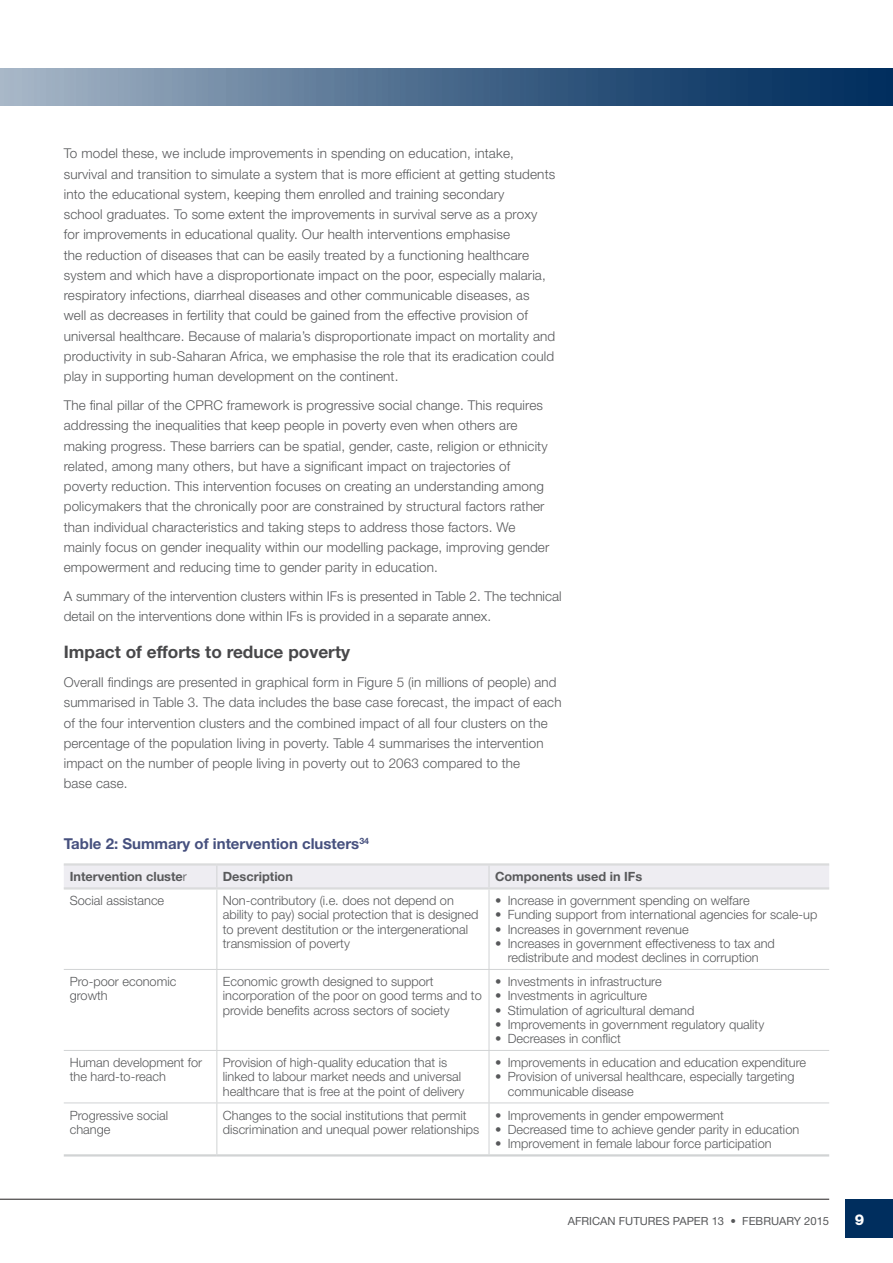
<style>
.page{position:relative;width:893px;height:1263px;background:#fff}
.page>*{position:absolute;margin:0;border:0;box-sizing:border-box;transform-origin:0 0}
.t1{font:700 17.25px "Helvetica Neue LT Std";color:#48484a}
.t2{font:700 15px "Helvetica Neue LT Std";color:#46507e}
.t3{font:800 15px "Helvetica Neue LT Std";color:#fff}
.t4{font:300 13.5px/20.2px "Helvetica Neue LT Std";letter-spacing:.01em;color:#58595b}
.t5{font:300 12.75px/14.2px "Helvetica Neue LT Std";color:#58595b}
.t6{font:700 12.75px "Helvetica Neue LT Std";color:#58595b}
.t7{font:11.25px "Helvetica Neue LT Std";color:#58595b}
.s1{font-weight:300}
</style>
<div class="page">
<div style="left:845px;top:1199px;width:48px;height:38px;background:#002e5e"></div>
<hr style="left:0;top:1199px;width:829px;height:1px;background:#231f20">
<img style="left:0;top:68px;width:893px;height:38px">
<hr style="left:216px;top:889px;width:1px;height:80px;background:#d1d3d4">
<hr style="left:489px;top:889px;width:1px;height:80px;background:#d1d3d4">
<hr style="left:64px;top:969px;width:153px;height:1px;background:#d1d3d4">
<hr style="left:217px;top:969px;width:272px;height:1px;background:#d1d3d4">
<hr style="left:216px;top:970px;width:1px;height:80px;background:#d1d3d4">
<hr style="left:489px;top:969px;width:340px;height:1px;background:#d1d3d4">
<hr style="left:489px;top:970px;width:1px;height:80px;background:#d1d3d4">
<hr style="left:64px;top:1050px;width:153px;height:1px;background:#d1d3d4">
<hr style="left:217px;top:1050px;width:272px;height:1px;background:#d1d3d4">
<hr style="left:216px;top:1051px;width:1px;height:51px;background:#d1d3d4">
<hr style="left:489px;top:1050px;width:340px;height:1px;background:#d1d3d4">
<hr style="left:489px;top:1051px;width:1px;height:51px;background:#d1d3d4">
<hr style="left:64px;top:1102px;width:153px;height:1px;background:#d1d3d4">
<hr style="left:217px;top:1102px;width:272px;height:1px;background:#d1d3d4">
<hr style="left:216px;top:1103px;width:1px;height:51px;background:#d1d3d4">
<hr style="left:489px;top:1102px;width:340px;height:1px;background:#d1d3d4">
<hr style="left:489px;top:1103px;width:1px;height:51px;background:#d1d3d4">
<div style="left:64px;top:865px;width:765px;height:22px;background:#eeedf2"></div>
<hr style="left:64px;top:863px;width:153px;height:2px;background:#dadbdc">
<hr style="left:217px;top:863px;width:272px;height:2px;background:#dadbdc">
<hr style="left:489px;top:863px;width:340px;height:2px;background:#dadbdc">
<hr style="left:64px;top:887px;width:153px;height:2px;background:#dadbdc">
<hr style="left:217px;top:887px;width:272px;height:2px;background:#dadbdc">
<hr style="left:489px;top:887px;width:340px;height:2px;background:#dadbdc">
<hr style="left:64px;top:1154px;width:153px;height:2px;background:#d1d3d4">
<hr style="left:217px;top:1154px;width:272px;height:2px;background:#d1d3d4">
<hr style="left:489px;top:1154px;width:340px;height:2px;background:#d1d3d4">
<p class="t4" style="left:64px;top:143px;width:493px">To model these, we include improvements in spending on education, intake, survival and transition to simulate a system that is more efficient at getting students into the educational system, keeping them enrolled and training secondary<br>school graduates. To some extent the improvements in survival serve as a proxy for improvements in educational quality. Our health interventions emphasise<br>the reduction of diseases that can be easily treated by a functioning healthcare system and which have a disproportionate impact on the poor, especially malaria, respiratory infections, diarrheal diseases and other communicable diseases, as well as decreases in fertility that could be gained from the effective provision of universal healthcare. Because of malaria’s disproportionate impact on mortality and productivity in sub-Saharan Africa, we emphasise the role that its eradication could play in supporting human development on the continent.</p>
<p class="t4" style="left:64px;top:395px;width:487px">The final pillar of the CPRC framework is progressive social change. This requires addressing the inequalities that keep people in poverty even when others are making progress. These barriers can be spatial, gender, caste, religion or ethnicity related, among many others, but have a significant impact on trajectories of poverty reduction. This intervention focuses on creating an understanding among policymakers that the chronically poor are constrained by structural factors rather than individual characteristics and taking steps to address those factors. We mainly focus on gender inequality within our modelling package, improving gender empowerment and reducing time to gender parity in education.</p>
<p class="t4" style="left:64px;top:586px;width:499px">A summary of the intervention clusters within IFs is presented in Table 2. The technical detail on the interventions done within IFs is provided in a separate annex.</p>
<p class="t1" style="left:64px;top:641px;width:288px">Impact of efforts to reduce poverty</p>
<p class="t4" style="left:64px;top:672px;width:499px">Overall findings are presented in graphical form in Figure 5 (in millions of people) and summarised in Table 3. The data includes the base case forecast, the impact of each of the four intervention clusters and the combined impact of all four clusters on the percentage of the population living in poverty. Table 4 summarises the intervention impact on the number of people living in poverty out to 2063 compared to the<br>base case.</p>
<p class="t2" style="left:64px;top:834px;width:307px">Table 2: Summary of intervention clusters<sup>34</sup></p>
<p class="t6" style="left:70px;top:868px;width:119px">Intervention cluste<span class="s1">r</span></p>
<p class="t6" style="left:223px;top:868px;width:72px">Description</p>
<p class="t6" style="left:495px;top:868px;width:149px">Components used in IFs</p>
<p class="t5" style="left:70px;top:893px;width:96px">Social assistance</p>
<p class="t5" style="left:223px;top:893px;width:257px">Non-contributory (i.e. does not depend on ability to pay) social protection that is designed to prevent destitution or the intergenerational transmission of poverty</p>
<p class="t5" style="left:495px;top:893px;width:256px">• Increase in government spending on welfare</p>
<p class="t5" style="left:495px;top:907px;width:324px">• Funding support from international agencies for scale-up</p>
<p class="t5" style="left:495px;top:921px;width:195px">• Increases in government revenue</p>
<p class="t5" style="left:495px;top:936px;width:281px;text-align:center">• Increases in government effectiveness to tax and redistribute and modest declines in corruption</p>
<p class="t5" style="left:70px;top:974px;width:108px">Pro-poor economic growth</p>
<p class="t5" style="left:223px;top:974px;width:260px">Economic growth designed to support incorporation of the poor on good terms and to provide benefits across sectors of society</p>
<p class="t5" style="left:495px;top:974px;width:168px">• Investments in infrastructure</p>
<p class="t5" style="left:495px;top:988px;width:154px">• Investments in agriculture</p>
<p class="t5" style="left:495px;top:1002px;width:201px">• Stimulation of agricultural demand</p>
<p class="t5" style="left:495px;top:1017px;width:271px">• Improvements in government regulatory quality</p>
<p class="t5" style="left:495px;top:1031px;width:127px">• Decreases in conflict</p>
<p class="t5" style="left:70px;top:1055px;width:134px">Human development for the hard-to-reach</p>
<p class="t5" style="left:223px;top:1055px;width:243px">Provision of high-quality education that is linked to labour market needs and universal healthcare that is free at the point of delivery</p>
<p class="t5" style="left:495px;top:1055px;width:313px">• Improvements in education and education expenditure</p>
<p class="t5" style="left:508px;top:1069px;width:288px;text-indent:-13px">• Provision of universal healthcare, especially targeting communicable disease</p>
<p class="t5" style="left:70px;top:1107px;width:100px">Progressive social change</p>
<p class="t5" style="left:223px;top:1107px;width:258px">Changes to the social institutions that permit discrimination and unequal power relationships</p>
<p class="t5" style="left:495px;top:1107px;width:230px">• Improvements in gender empowerment</p>
<p class="t5" style="left:495px;top:1122px;width:306px">• Decreased time to achieve gender parity in education</p>
<p class="t5" style="left:495px;top:1136px;width:278px">• Improvement in female labour force participation</p>
<p class="t7" style="left:568px;top:1214px;width:263px">AFRICAN FUTURES PAPER 13 • FEBRUARY 2015</p>
<p class="t3" style="left:855px;top:1211px;width:11px">9</p>
</div>
